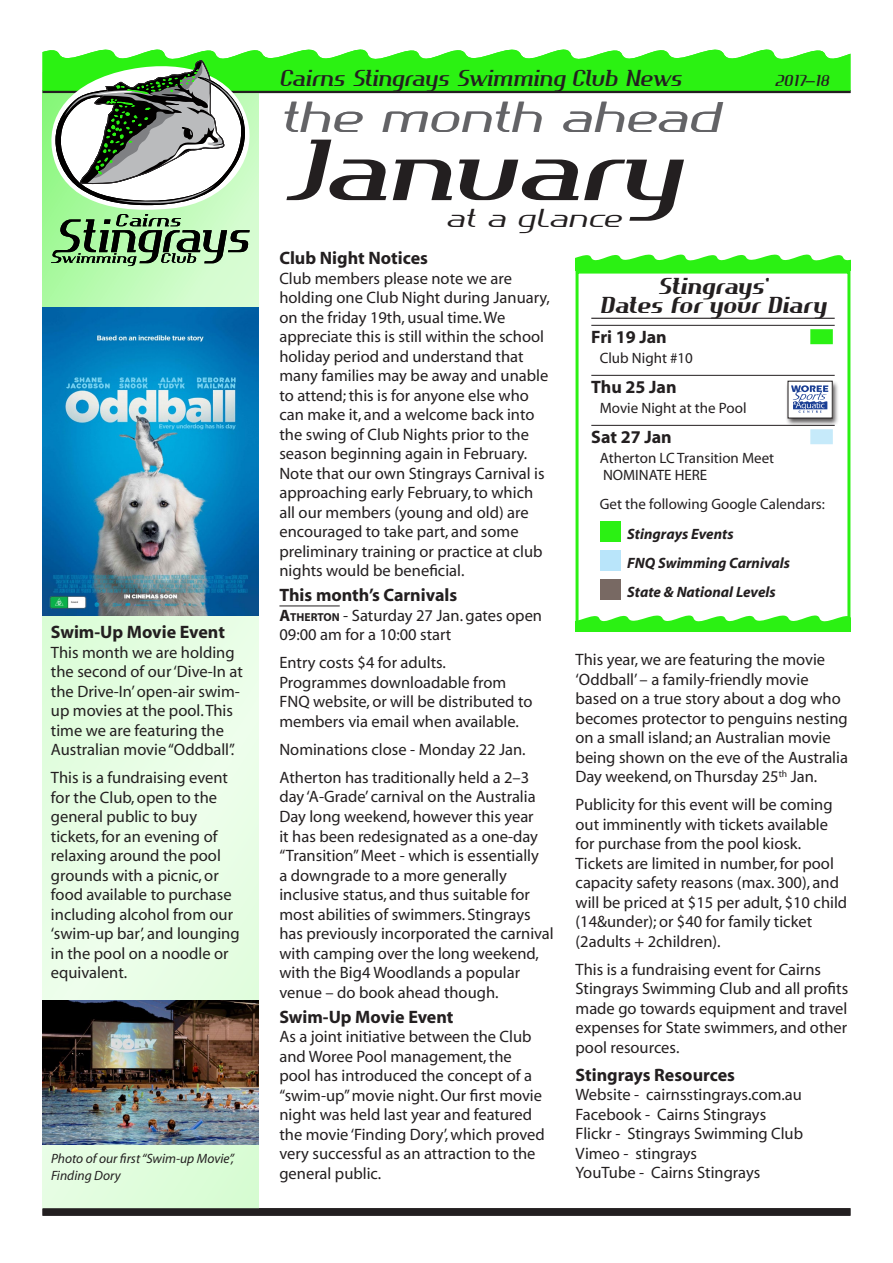
<style>
.page{position:relative;width:893px;height:1263px;background:#fff}
.page>*{position:absolute;margin:0;border:0;box-sizing:border-box;transform-origin:0 0}
.t1{font:expanded 90px "Drivel";letter-spacing:-.005em;color:#231f20}
.t2{font:expanded 45px "Crevil";color:#636366}
.t3{font:expanded 27px "Crevil";color:#231f20}
.t4{font:24px "Drivel";letter-spacing:-.005em;color:#231f20}
.t5{font:700 24px/19.5px "Drivel";letter-spacing:-.005em;color:#231f20;text-align:center}
.t6{font:700 18px "Myriad";color:#231f20}
.t7{font:16.5px/19.5px "Myriad";color:#231f20}
.t8{font:16.5px "Drivel";color:#231f20}
.t9{font:15px/16.5px "Myriad";color:#231f20}
.t10{font:italic 700 15px/29.2px "Myriad";color:#231f20}
.t11{font:italic 13.5px/16.5px "Myriad";color:#231f20}
.s1{font-weight:700}
.s2{font-weight:700;font-size:11.55px}
</style>
<div class="page">
<svg style="left:43px;top:271px;width:215px;height:937px;background:#e2fce0"></svg>
<div style="left:43px;top:1208px;width:807px;height:8px;background:#231f20"></div>
<hr style="left:591px;top:318px;width:244px;height:1px;background:#231f20">
<hr style="left:591px;top:325px;width:244px;height:1px;background:#231f20">
<hr style="left:591px;top:375px;width:244px;height:1px;background:#231f20">
<hr style="left:591px;top:425px;width:244px;height:1px;background:#231f20">
<div style="left:810px;top:329px;width:23px;height:15px;background:#2bf113"></div>
<div style="left:785px;top:380px;width:54px;height:46px;background:#231f20;opacity:.75"></div>
<div style="left:788px;top:381px;width:44px;height:37px;background:#fff"></div>
<svg style="left:791px;top:385px;width:37px;height:28px"></svg>
<div style="left:810px;top:429px;width:23px;height:15px;background:#c6eafa"></div>
<div style="left:600px;top:521px;width:20px;height:20px;background:#2bf113"></div>
<div style="left:600px;top:550px;width:20px;height:21px;background:#b9e5fa"></div>
<div style="left:600px;top:579px;width:20px;height:21px;background:#786963"></div>
<div style="left:576px;top:271px;width:274px;height:360px;border:3px solid #2bf113"></div>
<svg style="left:576px;top:612px;width:274px;height:19px"></svg>
<hr style="left:279px;top:605px;width:61px;height:1px;background:#231f20">
<img style="left:43px;top:307px;width:215px;height:308px">
<img style="left:42px;top:1001px;width:216px;height:143px">
<svg style="left:43px;top:49px;width:807px;height:222px"></svg>
<p class="t6" style="left:51px;top:623px;width:175px">Swim-Up Movie Event</p>
<p class="t7" style="left:51px;top:643px;width:193px">This month we are holding the second of our ‘Dive-In at the Drive-In’ open-air swim&shy;up movies at the pool. This time we are featuring the<br>Australian movie “Oddball”.</p>
<p class="t7" style="left:51px;top:769px;width:190px">This is a fundraising event for the Club, open to the general public to buy tickets, for an evening of relaxing around the pool grounds with a picnic, or food available to purchase including alcohol from our ‘swim-up bar’, and lounging in the pool on a noodle or equivalent.</p>
<p class="t11" style="left:51px;top:1151px;width:185px">Photo of our first “Swim-up Movie”,<br>Finding Dory</p>
<h3 class="t4" style="left:279px;top:64px;width:404px">Cairns Stingrays Swimming Club News</h3>
<p class="t8" style="left:774px;top:71px;width:56px">2017–18</p>
<h2 class="t2" style="left:279px;top:91px;width:441px">the month ahead</h2>
<h1 class="t1" style="left:279px;top:118px;width:401px">January</h1>
<h3 class="t3" style="left:445px;top:202px;width:178px">at a glance</h3>
<p class="t6" style="left:279px;top:249px;width:150px">Club Night Notices</p>
<p class="t7" style="left:279px;top:269px;width:272px">Club members please note we are holding one Club Night during January, on the friday 19th, usual time. We appreciate this is still within the school holiday period and understand that many families may be away and unable to attend; this is for anyone else who can make it, and a welcome back into the swing of Club Nights prior to the season beginning again in February.<br>Note that our own Stingrays Carnival is approaching early February, to which all our members (young and old) are encouraged to take part, and some preliminary training or practice at club nights would be beneficial.</p>
<p class="t6" style="left:279px;top:586px;width:179px">This month’s Carnivals</p>
<p class="t7" style="left:279px;top:606px;width:264px"><span class="s1">A</span><span class="s2">THERTON</span> - Saturday 27 Jan. gates open<br>09:00 am for a 10:00 start</p>
<p class="t7" style="left:279px;top:654px;width:255px">Entry costs $4 for adults.<br>Programmes downloadable from<br>FNQ website, or will be distributed to members via email when available.</p>
<p class="t7" style="left:279px;top:736px;width:251px;line-height:28px">Nominations close - Monday 22 Jan.<br>Atherton has traditionally held a 2–3</p>
<p class="t7" style="left:279px;top:788px;width:276px">day ‘A-Grade’ carnival on the Australia Day long weekend, however this year<br>it has been redesignated as a one-day “Transition” Meet - which is essentially<br>a downgrade to a more generally inclusive status, and thus suitable for most abilities of swimmers. Stingrays has previously incorporated the carnival with camping over the long weekend, with the Big4 Woodlands a popular venue – do book ahead though.</p>
<p class="t6" style="left:279px;top:1007px;width:175px">Swim-Up Movie Event</p>
<p class="t7" style="left:279px;top:1027px;width:267px">As a joint initiative between the Club and Woree Pool management, the pool has introduced the concept of a “swim-up” movie night. Our first movie night was held last year and featured the movie ‘Finding Dory’, which proved very successful as an attraction to the general public.</p>
<h3 class="t5" style="left:600px;top:276px;width:227px">Stingrays’<br>Dates for your Diary</h3>
<p class="t6" style="left:591px;top:327px;width:77px">Fri 19 Jan</p>
<p class="t9" style="left:600px;top:351px;width:95px">Club Night #10</p>
<p class="t6" style="left:591px;top:377px;width:87px">Thu 25 Jan</p>
<p class="t9" style="left:600px;top:401px;width:148px">Movie Night at the Pool</p>
<p class="t6" style="left:591px;top:427px;width:82px">Sat 27 Jan</p>
<p class="t9" style="left:600px;top:451px;width:176px">Atherton LC Transition Meet<br>NOMINATE HERE</p>
<p class="t9" style="left:600px;top:497px;width:227px">Get the following Google Calendars:</p>
<p class="t10" style="left:627px;top:519px;width:164px">Stingrays Events<br>FNQ Swimming Carnivals<br>State &amp; National Levels</p>
<p class="t7" style="left:576px;top:651px;width:274px">This year, we are featuring the movie ‘Oddball’ – a family-friendly movie based on a true story about a dog who becomes protector to penguins nesting on a small island; an Australian movie being shown on the eve of the Australia Day weekend, on Thursday 25<sup>th</sup> Jan.</p>
<p class="t7" style="left:576px;top:796px;width:273px">Publicity for this event will be coming out imminently with tickets available for purchase from the pool kiosk.<br>Tickets are limited in number, for pool capacity safety reasons (max. 300), and will be priced at $15 per adult, $10 child (14&amp;under); or $40 for family ticket (2adults + 2children).</p>
<p class="t7" style="left:576px;top:960px;width:274px">This is a fundraising event for Cairns Stingrays Swimming Club and all profits made go towards equipment and travel expenses for State swimmers, and other pool resources.</p>
<p class="t6" style="left:576px;top:1065px;width:161px">Stingrays Resources</p>
<p class="t7" style="left:576px;top:1086px;width:229px">Website - cairnsstingrays.com.au<br>Facebook - Cairns Stingrays<br>Flickr - Stingrays Swimming Club<br>Vimeo - stingrays<br>YouTube - Cairns Stingrays</p>
</div>
